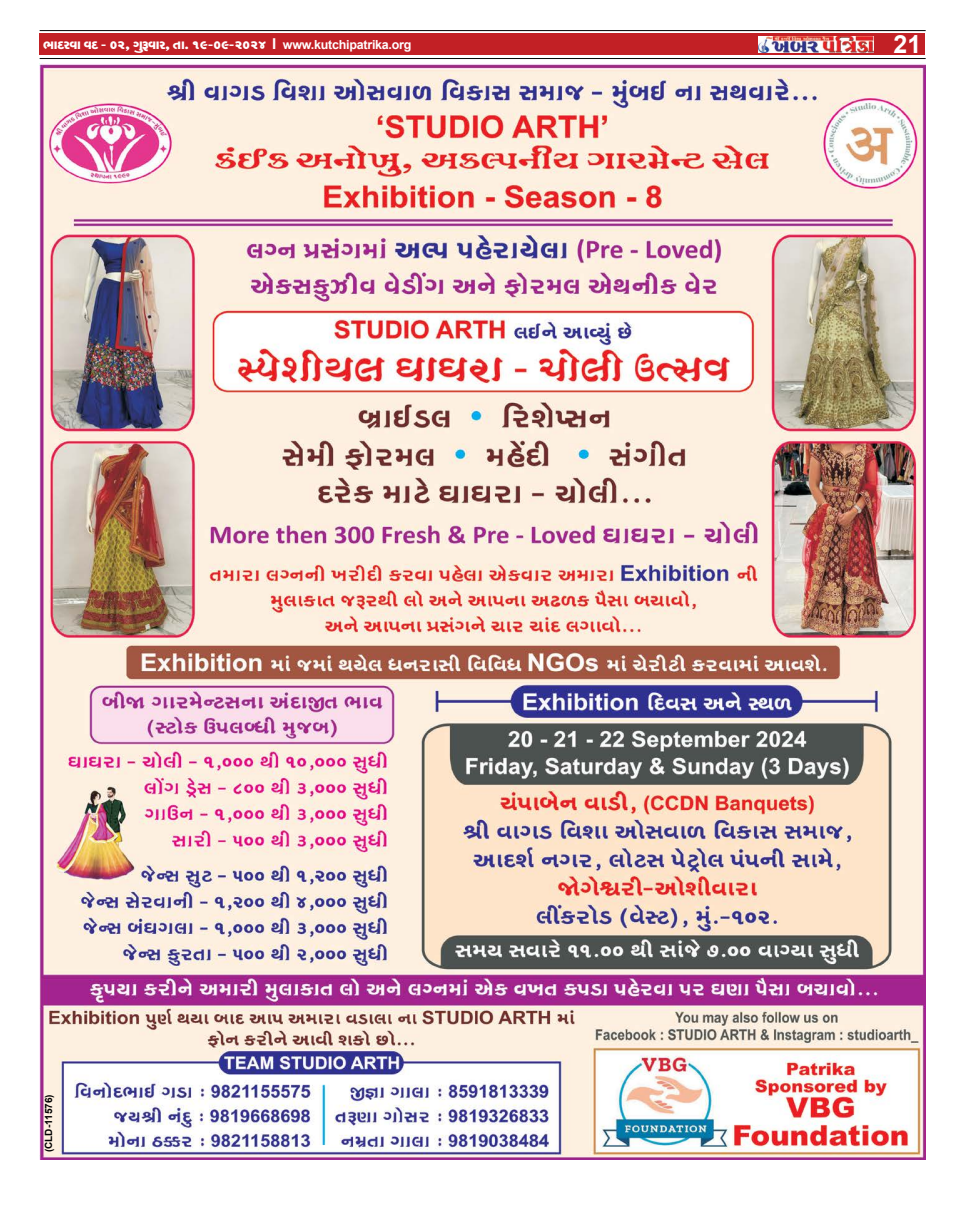
<style>
.page{position:relative;width:964px;height:1205px;background:#fff}
.page>*{position:absolute;margin:0;border:0;box-sizing:border-box;transform-origin:0 0}
.t1{font:700 25px "Arial";color:#fff}
.t2{font:15px "SHREE GUJ7";letter-spacing:-.02em;color:#fff}
.t3{font:700 10px "Arial";color:#000}
.s1{font-family:"Arial";font-weight:700}
.s2{font-family:"Arial";font-weight:700;font-size:12.5px}
</style>
<div class="page">
<hr style="left:40px;top:58px;width:885px;height:1px;background:#000">
<div style="left:40px;top:34px;width:885px;height:21px;background:#c22025"></div>
<hr style="left:40px;top:30px;width:885px;height:1px;background:#000">
<img style="left:758px;top:36px;width:116px;height:17px">
<img style="left:39px;top:64px;width:886px;height:1095px">
<p class="t2" style="left:43px;top:38px;width:370px">cpv$fhp hv$ - 02, Nyê$hpf, sp. 19-09-2024 <span class="s1">I</span> <span class="s2">www.kutchipatrika.org</span></p>
<h1 class="t1" style="left:893px;top:26px;width:29px">21</h1>
<p class="t3" style="left:42px;top:1152px;width:59px;rotate:-90deg">(CLD-11576)</p>
</div>
